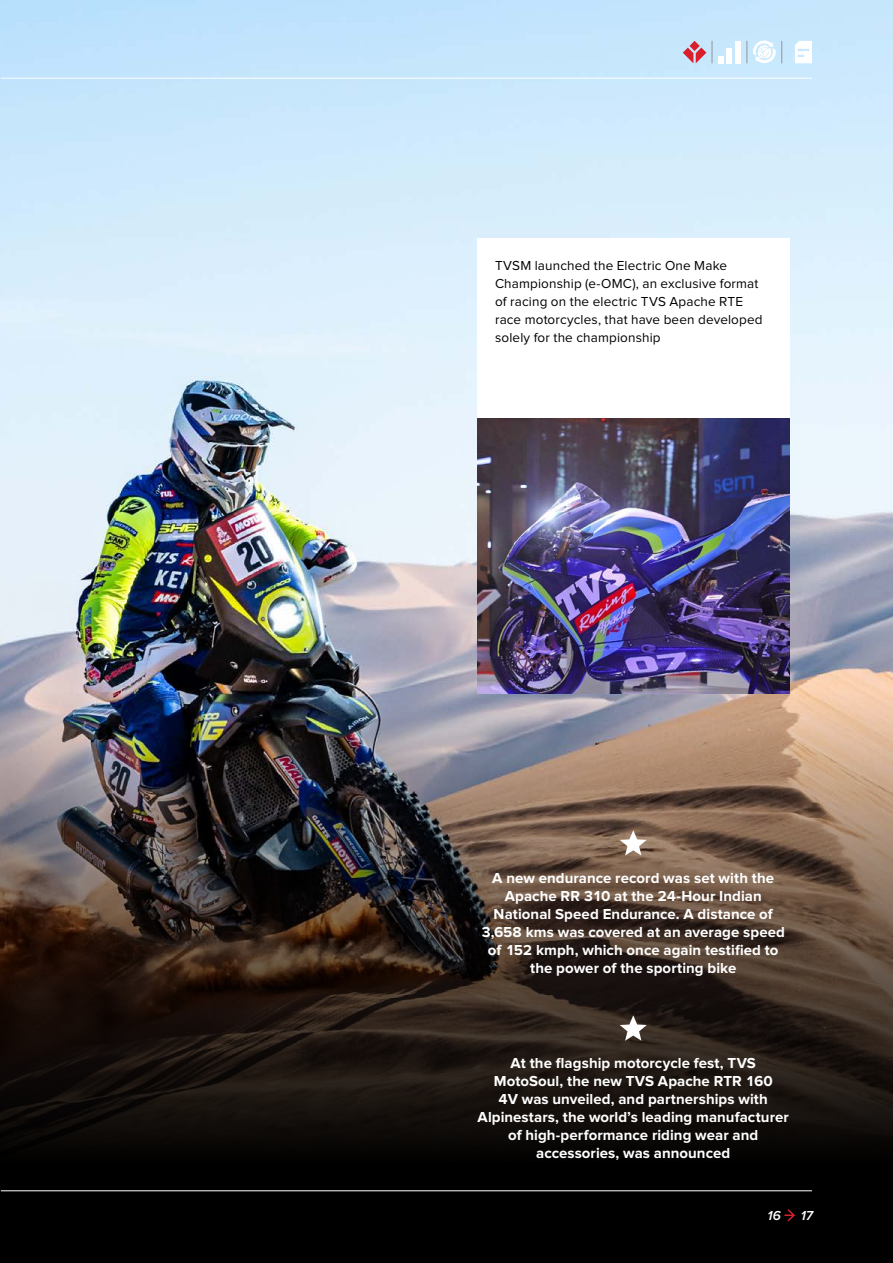
<style>
.page{position:relative;width:893px;height:1263px;background:#fff}
.page>*{position:absolute;margin:0;border:0;box-sizing:border-box;transform-origin:0 0}
.t1{font:700 15px/18px "Proxima Nova";letter-spacing:.005em;color:#fff;text-align:center}
.t2{font:13.5px/18px "Proxima Nova";letter-spacing:.01em;color:#000}
.t3{font:italic 600 13.5px "Proxima Nova";color:#fff}
</style>
<div class="page">
<img style="left:0;top:0;width:893px;height:580px">
<img style="left:0;top:580px;width:893px;height:683px">
<div style="left:477px;top:239px;width:312px;height:180px;background:#fff"></div>
<img style="left:477px;top:418px;width:312px;height:275px">
<svg style="left:620px;top:830px;width:27px;height:25px"></svg>
<svg style="left:620px;top:1015px;width:27px;height:26px"></svg>
<svg style="left:795px;top:41px;width:17px;height:22px"></svg>
<svg style="left:784px;top:1207px;width:12px;height:16px"></svg>
<hr style="left:1px;top:1190px;width:811px;height:1px;background:#fff">
<hr style="left:1px;top:78px;width:811px;height:1px;background:#fff">
<div style="left:718px;top:56px;width:6px;height:7px;background:#fff"></div>
<div style="left:726px;top:48px;width:6px;height:15px;background:#fff"></div>
<div style="left:734px;top:41px;width:6px;height:22px;background:#fff"></div>
<svg style="left:747px;top:37px;width:35px;height:30px"></svg>
<svg style="left:712px;top:41px;width:1px;height:22px"></svg>
<svg style="left:683px;top:41px;width:23px;height:22px"></svg>
<p class="t2" style="left:495px;top:257px;width:269px">TVSM launched the Electric One Make Championship (e-OMC), an exclusive format of racing on the electric TVS Apache RTE race motorcycles, that have been developed solely for the championship</p>
<p class="t1" style="left:481px;top:869px;width:305px">A new endurance record was set with the Apache RR 310 at the 24-Hour Indian National Speed Endurance. A distance of 3,658 kms was covered at an average speed of 152 kmph, which once again testified to the power of the sporting bike</p>
<p class="t1" style="left:478px;top:1054px;width:313px">At the flagship motorcycle fest, TVS MotoSoul, the new TVS Apache RTR 160<br>4V was unveiled, and partnerships with Alpinestars, the world’s leading manufacturer of high-performance riding wear and accessories, was announced</p>
<p class="t3" style="left:767px;top:1205px;width:15px">16</p>
<p class="t3" style="left:801px;top:1205px;width:14px">17</p>
</div>
